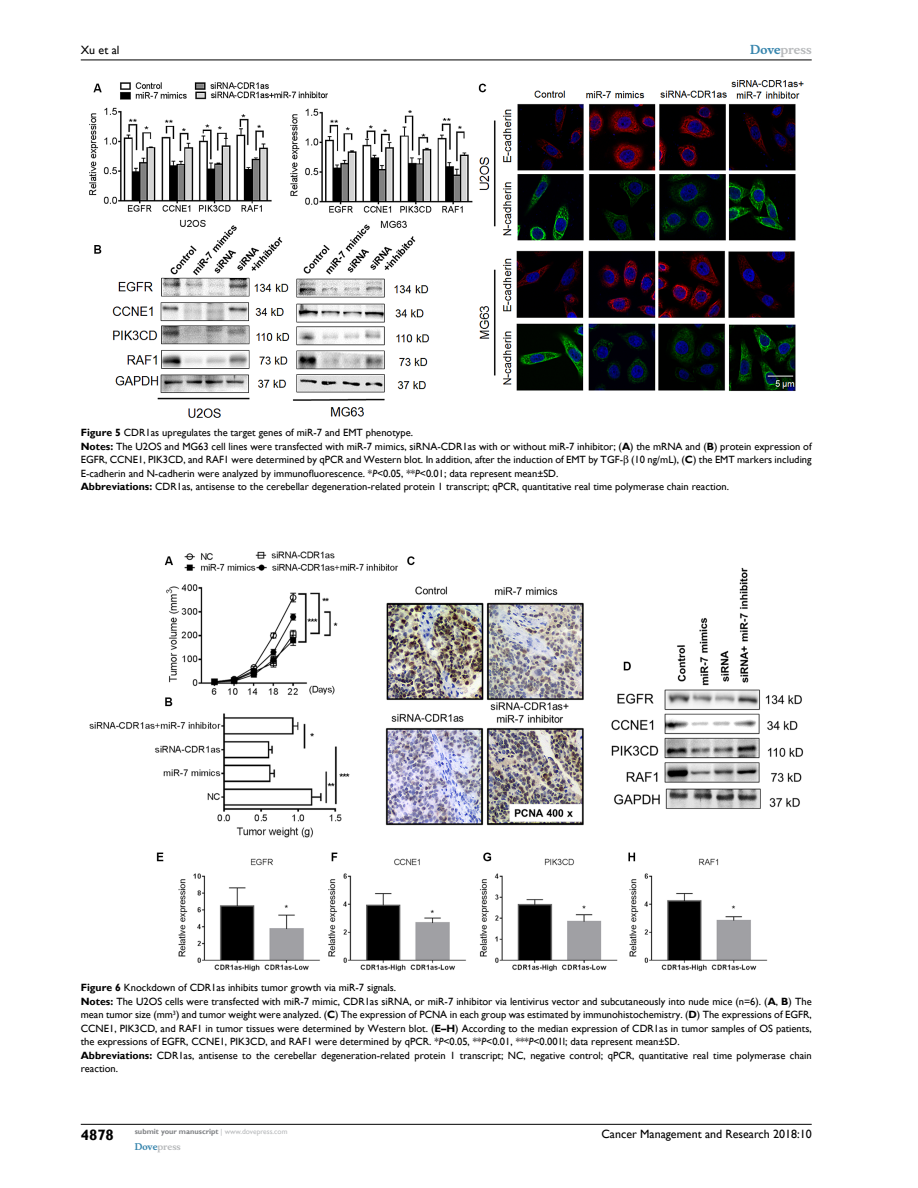
<style>
.page{position:relative;width:918px;height:1188px;background:#fff}
.page>*{position:absolute;margin:0;border:0;box-sizing:border-box;transform-origin:0 0}
.t1{font:700 15px "Gill Sans";color:#000}
.t2{font:12px "Gill Sans";color:#000}
.t3{font:700 12px "Musee";color:#b8babc}
.t4{font:10.5px/13.5px "Gill Sans";color:#000}
.t5{font:700 9px "Musee";color:#b8babc}
.t6{font:700 7.5px "Gill Sans";color:#808285}
.s1{color:#3785ad}
.s2{font-weight:700}
.s3{font-style:italic}
.s4{font-weight:400;color:#b8babc}
</style>
<div class="page">
<hr style="left:81px;top:1124px;width:731px;height:1px;background:#000">
<hr style="left:81px;top:60px;width:731px;height:1px;background:#000">
<img style="left:89px;top:81px;width:714px;height:336px">
<img style="left:89px;top:552px;width:715px;height:420px">
<p class="t2" style="left:81px;top:43px;width:40px">Xu et al</p>
<p class="t3" style="left:750px;top:43px;width:63px"><span class="s1">Dove</span>press</p>
<p class="t4" style="left:81px;top:426px;width:732px"><span class="s2">Figure 5</span> CDR1as upregulates the target genes of miR-7 and EMT phenotype.<br><span class="s2">Notes:</span> The U2OS and MG63 cell lines were transfected with miR-7 mimics, siRNA-CDR1as with or without miR-7 inhibitor; (<span class="s2">A</span>) the mRNA and (<span class="s2">B</span>) protein expression of EG FR, CCNE 1, PIK3CD, and RAF1 were determined by qPCR and Western blot. In addition, after the induction of EMT by TGF- (10 ng/mL), (<span class="s2">C</span>) the EMT markers including E-cadherin and N-cadherin were analyzed by immunofluorescence. *<span class="s3">P</span>&lt;0.05, **<span class="s3">P</span>&lt;0.01; data represent mean±SD.<br><span class="s2">Abbreviations:</span> CDR1as, antisense to the cerebellar degeneration-related protein 1 transcript; qPCR, quantitative real time polymerase chain reaction.</p>
<p class="t4" style="left:81px;top:981px;width:732px"><span class="s2">Figure 6</span> Knockdown of CDR1as inhibits tumor growth via miR-7 signals.<br><span class="s2">Notes:</span> The U2OS cells were transfected with miR-7 mimic, CDR1as siRNA, or miR-7 inhibitor via lentivirus vector and subcutaneously into nude mice (n=6). (<span class="s2">A</span>, <span class="s2">B</span>) The mean tumor size (mm<sup>3</sup>) and tumor weight were analyzed. (<span class="s2">C</span>) The expression of PCNA in each group was estimated by immunohistochemistry. (<span class="s2">D</span>) The expressions of EG FR, CCNE 1, PIK3CD, and RAF1 in tumor tissues were determined by Western blot. (<span class="s2">E–H</span>) According to the median expression of CDR1as in tumor samples of OS patients, the expressions of EG FR, CCNE 1, PIK3CD, and RAF1 were determined by qPCR. *<span class="s3">P</span>&lt;0.05, **<span class="s3">P</span>&lt;0.01, ***<span class="s3">P</span>&lt;0.001l; data represent mean±SD.<br><span class="s2">Abbreviations:</span> CDR1as, antisense to the cerebellar degeneration-related protein 1 transcript; NC, negative control; qPCR, quantitative real time polymerase chain reaction.</p>
<h1 class="t1" style="left:81px;top:1126px;width:35px">4878</h1>
<p class="t6" style="left:135px;top:1127px;width:154px">submit your manuscript <span class="s4">| www.dovepress.com</span></p>
<p class="t5" style="left:135px;top:1141px;width:48px"><span class="s1">Dove</span>press</p>
<p class="t2" style="left:601px;top:1127px;width:212px">Cancer Management and Research 2018:10</p>
</div>
